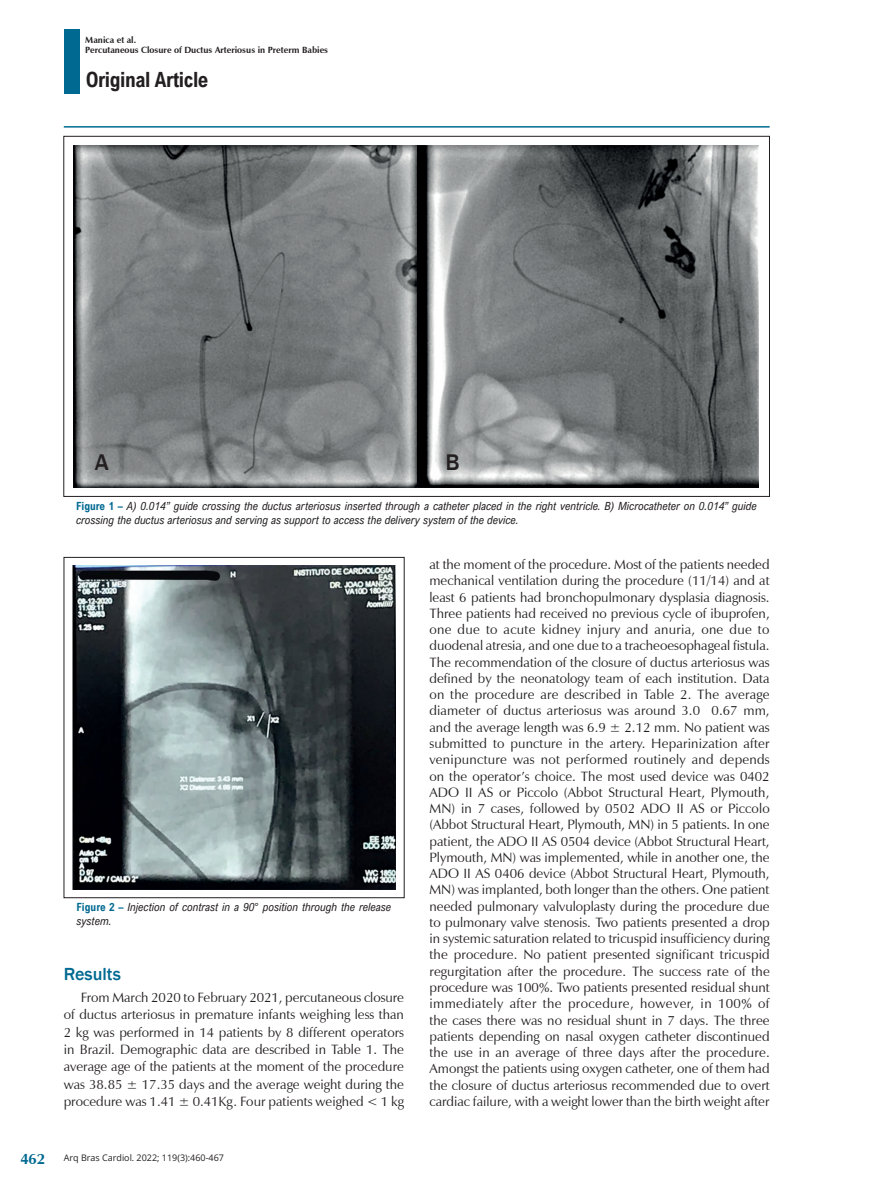
<style>
.page{position:relative;width:893px;height:1191px;background:#fff}
.page>*{position:absolute;margin:0;border:0;box-sizing:border-box;transform-origin:0 0}
._01_-_TÍTULO_PORTUGU{font:500 23.25px "Franklin Gothic";color:#231f20}
.t1{font:700 21px "Arial Nova Cond";letter-spacing:-.02em;color:#231f20}
._02_-_TITULO_-_MATER{font:500 18px "Franklin Gothic";color:#006991}
.t2{font:700 15px "Zapf Humanist 601 BT";color:#006991}
._01-TEXTO_BASICO{font:13.5px/16.2px "Zapf Humanist 601 BT";color:#231f20;text-align:justify}
._06_-_LEGENDA_FIGURA{font:italic 11.25px/13.5px "Arial Nova Cond";color:#231f20}
.t3{font:700 9px/10.8px "Zapf Humanist 601 BT";color:#231f20}
.t4{font:9px "Open Sans";color:#231f20}
.s1{font-weight:700;font-style:normal;color:#006991}
</style>
<div class="page">
<hr style="left:64px;top:126px;width:706px;height:2px;background:#006991">
<div style="left:64px;top:29px;width:16px;height:65px;background:#006991"></div>
<img style="left:74px;top:146px;width:684px;height:341px">
<img style="left:72px;top:566px;width:324px;height:323px">
<div style="left:64px;top:557px;width:340px;height:341px;border:1px solid #231f20"></div>
<p class="t3" style="left:85px;top:34px;width:244px">Manica et al.<br>Percutaneous Closure of Ductus Arteriosus in Preterm Babies</p>
<h2 class="t1" style="left:86px;top:67px;width:124px">Original Article</h2>
<p class="t2" style="left:20px;top:1149px;width:26px">462</p>
<p class="_01_-_TÍTULO_PORTUGU" style="left:95px;top:448px;width:16px">A</p>
<p class="_01_-_TÍTULO_PORTUGU" style="left:445px;top:448px;width:16px">B</p>
<p class="_06_-_LEGENDA_FIGURA" style="left:76px;top:499px;width:682px"><span class="s1">Figure 1 –</span> A) 0.014” guide crossing the ductus arteriosus inserted through a catheter placed in the right ventricle. B) Microcatheter on 0.014” guide crossing the ductus arteriosus and serving as support to access the delivery system of the device.</p>
<p class="_06_-_LEGENDA_FIGURA" style="left:77px;top:900px;width:316px"><span class="s1">Figure 2 –</span> Injection of contrast in a 90° position through the release system.</p>
<p class="_02_-_TITULO_-_MATER" style="left:64px;top:963px;width:59px">Results</p>
<p class="_01-TEXTO_BASICO" style="left:64px;top:988px;width:342px;line-height:17.4px;text-indent:17px">From March 2020 to February 2021, percutaneous closure of ductus arteriosus in premature infants weighing less than 2 kg was performed in 14 patients by 8 different operators in Brazil. Demographic data are described in Table 1. The average age of the patients at the moment of the procedure was 38.85 ± 17.35 days and the average weight during the procedure was 1.41 ± 0.41Kg. Four patients weighed &lt; 1 kg</p>
<p class="t4" style="left:64px;top:1152px;width:162px">Arq Bras Cardiol. 2022; 119(3):460-467</p>
<p class="_01-TEXTO_BASICO" style="left:429px;top:556px;width:342px">at the moment of the procedure. Most of the patients needed mechanical ventilation during the procedure (11/14) and at least 6 patients had bronchopulmonary dysplasia diagnosis.<br>Three patients had received no previous cycle of ibuprofen, one due to acute kidney injury and anuria, one due to duodenal atresia, and one due to a tracheoesophageal fistula.<br>The recommendation of the closure of ductus arteriosus was defined by the neonatology team of each institution. Data on the procedure are described in Table 2. The average diameter of ductus arteriosus was around 3.0 0.67 mm, and the average length was 6.9 ± 2.12 mm. No patient was submitted to puncture in the artery. Heparinization after venipuncture was not performed routinely and depends on the operator’s choice. The most used device was 0402<br>ADO II AS or Piccolo (Abbot Structural Heart, Plymouth, MN) in 7 cases, followed by 0502 ADO II AS or Piccolo (Abbot Structural Heart, Plymouth, MN) in 5 patients. In one patient, the ADO II AS 0504 device (Abbot Structural Heart, Plymouth, MN) was implemented, while in another one, the ADO II AS 0406 device (Abbot Structural Heart, Plymouth, MN) was implanted, both longer than the others. One patient needed pulmonary valvuloplasty during the procedure due to pulmonary valve stenosis. Two patients presented a drop in systemic saturation related to tricuspid insufficiency during the procedure. No patient presented significant tricuspid regurgitation after the procedure. The success rate of the procedure was 100%. Two patients presented residual shunt immediately after the procedure, however, in 100% of the cases there was no residual shunt in 7 days. The three patients depending on nasal oxygen catheter discontinued the use in an average of three days after the procedure.<br>Amongst the patients using oxygen catheter, one of them had the closure of ductus arteriosus recommended due to overt cardiac failure, with a weight lower than the birth weight after</p>
</div>
